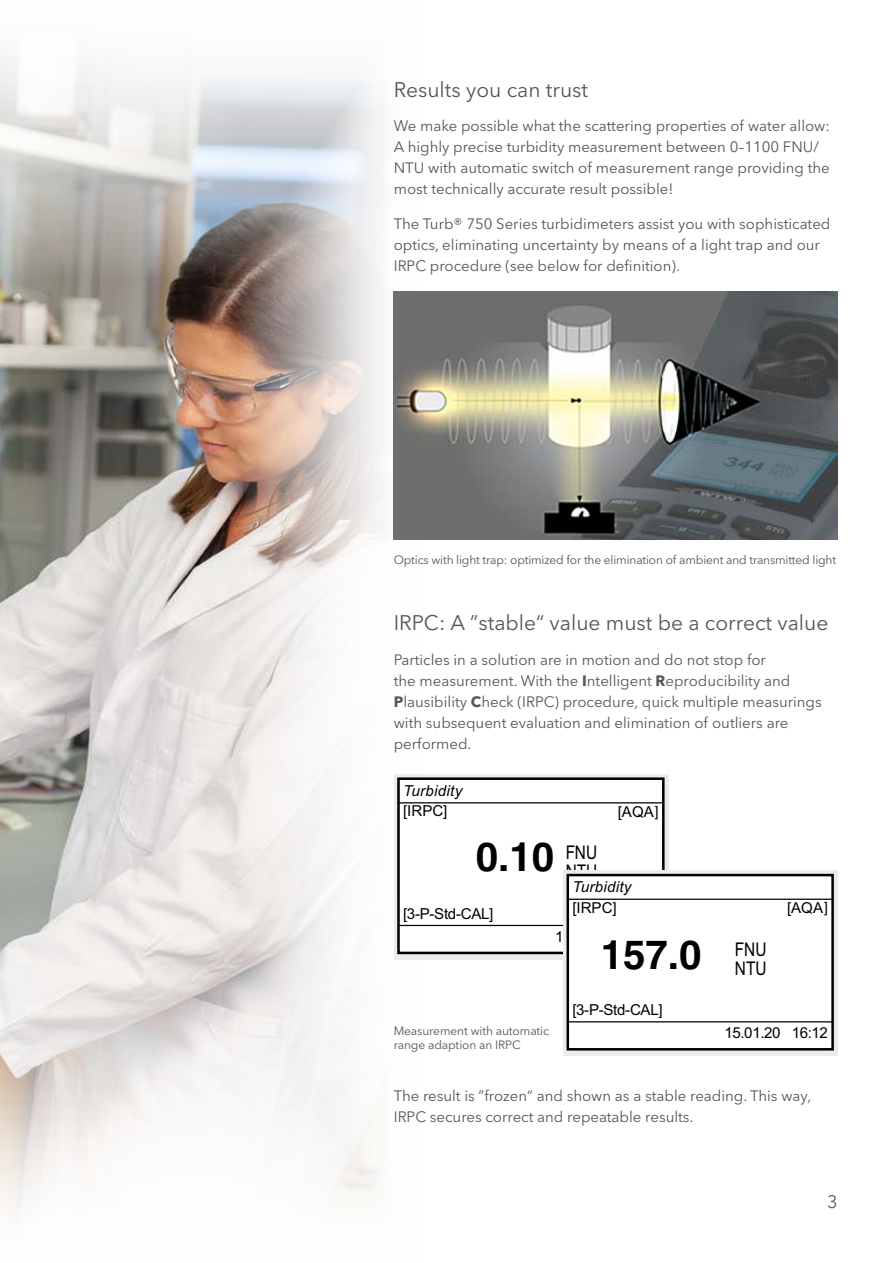
<style>
.page{position:relative;width:893px;height:1263px;background:#fff}
.page>*{position:absolute;margin:0;border:0;box-sizing:border-box;transform-origin:0 0}
.t1{font:700 40.2px "Helvetica";color:#000}
.t2{font:21px "Avenir Next LT Pro";color:#565655}
.t3{font:18.9px "Arial Narrow";letter-spacing:-.005em;color:#000}
.t4{font:18px "Avenir Next LT Pro";color:#565655}
.t5{font:15.15px "Arial";letter-spacing:-.02em;color:#000}
.t6{font:italic 15.15px "Arial";letter-spacing:.02em;color:#000}
.t7{font:15px/21px "Avenir Next LT Pro";color:#565655}
.t8{font:12px/14.4px "Avenir Next LT Pro";letter-spacing:-.015em;color:#565655}
.s1{font-weight:700}
.s2{font-family:"Avenir Next LT Pro";font-weight:500}
</style>
<div class="page">
<img style="left:0;top:59px;width:419px;height:1149px">
<img style="left:394px;top:291px;width:444px;height:249px">
<div style="left:394px;top:774px;width:274px;height:185px;background:#ececec"></div>
<div style="left:398px;top:779px;width:265px;height:174px;background:#fff"></div>
<div style="left:397px;top:777px;width:268px;height:177px;border:3px solid #000"></div>
<hr style="left:398px;top:802px;width:265px;height:1px;background:#000">
<hr style="left:399px;top:925px;width:264px;height:1px;background:#000">
<svg style="left:563px;top:870px;width:275px;height:186px;background:#e0e0e0"></svg>
<div style="left:568px;top:875px;width:265px;height:174px;background:#fff"></div>
<div style="left:566px;top:874px;width:268px;height:176px;border:3px solid #000"></div>
<hr style="left:567px;top:898px;width:265px;height:2px;background:#000">
<hr style="left:568px;top:1021px;width:264px;height:1px;background:#000">
<h2 class="t2" style="left:394px;top:77px;width:196px">Results you can trust</h2>
<p class="t7" style="left:394px;top:115px;width:438px">We make possible what the scattering properties of water allow:<br>A highly precise turbidity measurement between 0–1100 FNU/ NTU with automatic switch of measurement range providing the most technically accurate result possible!</p>
<p class="t7" style="left:394px;top:213px;width:438px">The Turb® 750 Series turbidimeters assist you with sophisticated optics, eliminating uncertainty by means of a light trap and our<br>IRPC procedure (see below for definition).</p>
<p class="t8" style="left:394px;top:553px;width:444px">Optics with light trap: optimized for the elimination of ambient and transmitted light</p>
<h2 class="t2" style="left:394px;top:610px;width:436px">IRPC: A ”stable“ value must be a correct value</h2>
<p class="t7" style="left:394px;top:649px;width:429px">Particles in a solution are in motion and do not stop for<br>the measurement. With the <span class="s1">I</span>ntelligent <span class="s1">R</span>eproducibility and <span class="s1">P</span>lausibility <span class="s1">C</span>heck (IRPC) procedure, quick multiple measurings with subsequent evaluation and elimination of outliers are performed.</p>
<p class="t6" style="left:403px;top:780px;width:61px">Turbidity</p>
<p class="t5" style="left:403px;top:801px;width:46px">[IRPC]</p>
<h1 class="t1" style="left:476px;top:832px;width:123px">0.10 <sup>FNU</sup></h1>
<p class="t3" style="left:566px;top:858px;width:33px">NTU</p>
<p class="t5" style="left:618px;top:801px;width:42px">[AQA<span class="s2">]</span></p>
<p class="t5" style="left:403px;top:903px;width:92px">[3-P-Std-CAL]</p>
<p class="t8" style="left:394px;top:1023px;width:157px">Measurement with automatic range adaption an IRPC</p>
<p class="t6" style="left:572px;top:877px;width:61px">Turbidity</p>
<p class="t5" style="left:572px;top:897px;width:46px">[IRPC]</p>
<p class="t5" style="left:787px;top:898px;width:42px">[AQA<span class="s2">]</span></p>
<h1 class="t1" style="left:601px;top:930px;width:167px">157.0 <sup>FNU</sup></h1>
<p class="t3" style="left:735px;top:954px;width:33px">NTU</p>
<p class="t5" style="left:572px;top:1000px;width:92px">[3-P-Std-CAL]</p>
<p class="t5" style="left:724px;top:1023px;width:105px">15.01.20 16:12</p>
<p class="t7" style="left:394px;top:1085px;width:419px">The result is ”frozen“ and shown as a stable reading. This way,<br>IRPC secures correct and repeatable results.</p>
<p class="t4" style="left:827px;top:1190px;width:12px">3</p>
</div>
